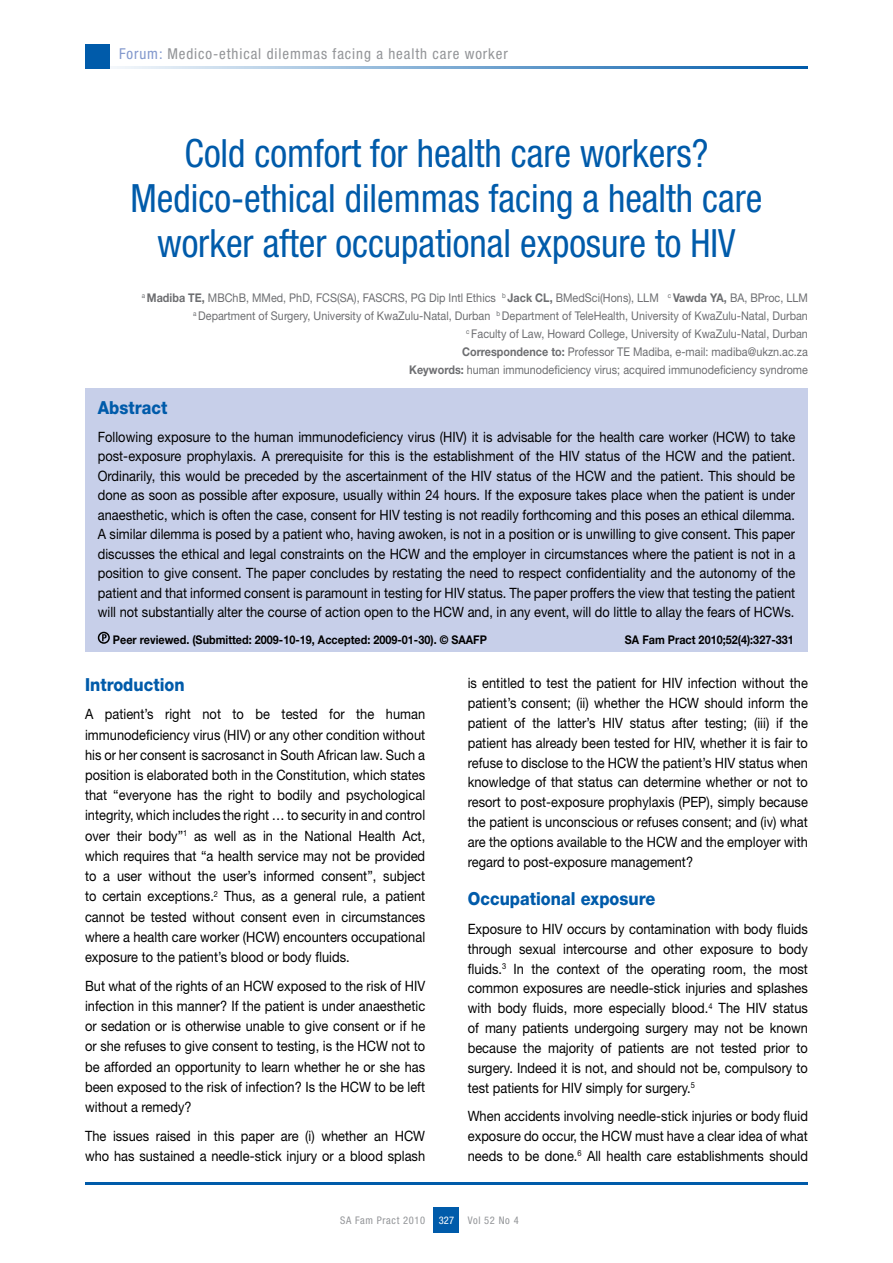
<style>
.page{position:relative;width:893px;height:1263px;background:#fff}
.page>*{position:absolute;margin:0;border:0;box-sizing:border-box;transform-origin:0 0}
.t1{font:condensed 39px/45px "Helvetica Neue LT Std";color:#005baa;text-align:center;scale:.96 1}
.t2{font:800 18px "Helvetica Neue LT Std";color:#005baa;scale:.9 1}
.t3{font:condensed 15px "Helvetica Neue LT Std";letter-spacing:.06em;color:#939598}
.t4{font:14.25px/20.2px "Helvetica Neue LT Std";color:#000;text-align:justify;scale:.9 1}
.t5{font:12px/18px "Helvetica Neue LT Std";color:#6d6e71;text-align:right;scale:.9 1}
.t6{font:700 12px "Helvetica Neue LT Std";color:#000;scale:.9 1}
.t7{font:condensed 10.5px "Helvetica Neue LT Std";letter-spacing:.06em;color:#939598}
.t8{font:condensed 10.5px "Helvetica Neue LT Std";color:#fff}
.s1{color:#8298cd}
.s2{font-weight:700}
</style>
<div class="page">
<hr style="left:85px;top:66px;width:723px;height:2px;background:#005baa">
<div style="left:85px;top:44px;width:24px;height:24px;background:#005baa"></div>
<div style="left:434px;top:1208px;width:25px;height:25px;background:#005baa"></div>
<hr style="left:85px;top:1182px;width:723px;height:2px;background:#005baa">
<div style="left:85px;top:388px;width:723px;height:264px;background:#c7cfe9"></div>
<div style="left:98px;top:632px;width:12px;height:12px;border:2px solid #000;border-radius:50%"></div>
<svg style="left:102px;top:634px;width:5px;height:7px"></svg>
<p class="t3" style="left:119px;top:45px;width:390px"><span class="s1">Forum:</span> Medico-ethical dilemmas facing a health care worker</p>
<h1 class="t1" style="left:130px;top:131px;width:660px">Cold comfort for health care workers?<br>Medico-ethical dilemmas facing a health care worker after occupational exposure to HIV</h1>
<p class="t5" style="left:142px;top:289px;width:742px"><sup>a</sup> <span class="s2">Madiba TE,</span> MBChB, MMed, PhD, FCS(SA), FASCRS, PG Dip Intl Ethics <sup>b</sup> <span class="s2">Jack CL,</span> BMedSci(Hons), LLM <sup>c</sup> <span class="s2">Vawda YA,</span> BA, BProc, LLM <sup>a</sup> Department of Surgery, University of KwaZulu-Natal, Durban <sup>b</sup> Department of TeleHealth, University of KwaZulu-Natal, Durban<br><sup>c</sup> Faculty of Law, Howard College, University of KwaZulu-Natal, Durban<br><span class="s2">Correspondence to:</span> Professor TE Madiba, e-mail: madiba@ukzn.ac.za<br><span class="s2">Keywords:</span> human immunodeficiency virus; acquired immunodeficiency syndrome</p>
<p class="t2" style="left:98px;top:397px;width:79px">Abstract</p>
<p class="t4" style="left:98px;top:427px;width:776px;line-height:19.5px">Following exposure to the human immunodeficiency virus (HIV) it is advisable for the health care worker (HCW) to take post-exposure prophylaxis. A prerequisite for this is the establishment of the HIV status of the HCW and the patient.<br>Ordinarily, this would be preceded by the ascertainment of the HIV status of the HCW and the patient. This should be done as soon as possible after exposure, usually within 24 hours. If the exposure takes place when the patient is under anaesthetic, which is often the case, consent for HIV testing is not readily forthcoming and this poses an ethical dilemma.<br>A similar dilemma is posed by a patient who, having awoken, is not in a position or is unwilling to give consent. This paper discusses the ethical and legal constraints on the HCW and the employer in circumstances where the patient is not in a position to give consent. The paper concludes by restating the need to respect confidentiality and the autonomy of the patient and that informed consent is paramount in testing for HIV status. The paper proffers the view that testing the patient will not substantially alter the course of action open to the HCW and, in any event, will do little to allay the fears of HCWs.</p>
<p class="t6" style="left:113px;top:632px;width:417px">Peer reviewed. (Submitted: 2009-10-19, Accepted: 2009-01-30). © SAAFP</p>
<p class="t6" style="left:625px;top:632px;width:189px">SA Fam Pract 2010;52(4):327-331</p>
<p class="t2" style="left:85px;top:673px;width:112px">Introduction</p>
<p class="t4" style="left:85px;top:704px;width:380px">A patient’s right not to be tested for the human immunodeficiency virus (HIV) or any other condition without his or her consent is sacrosanct in South African law. Such a position is elaborated both in the Constitution, which states that “everyone has the right to bodily and psychological integrity, which includes the right … to security in and control over their body”<sup>1</sup> as well as in the National Health Act, which requires that “a health service may not be provided to a user without the user’s informed consent”, subject to certain exceptions.<sup>2</sup> Thus, as a general rule, a patient cannot be tested without consent even in circumstances where a health care worker (HCW) encounters occupational exposure to the patient’s blood or body fluids.</p>
<p class="t4" style="left:85px;top:975px;width:380px">But what of the rights of an HCW exposed to the risk of HIV infection in this manner? If the patient is under anaesthetic or sedation or is otherwise unable to give consent or if he or she refuses to give consent to testing, is the HCW not to be afforded an opportunity to learn whether he or she has been exposed to the risk of infection? Is the HCW to be left without a remedy?</p>
<p class="t4" style="left:85px;top:1125px;width:379px">The issues raised in this paper are (i) whether an HCW who has sustained a needle-stick injury or a blood splash</p>
<p class="t4" style="left:468px;top:673px;width:380px">is entitled to test the patient for HIV infection without the patient’s consent; (ii) whether the HCW should inform the patient of the latter’s HIV status after testing; (iii) if the patient has already been tested for HIV, whether it is fair to refuse to disclose to the HCW the patient’s HIV status when knowledge of that status can determine whether or not to resort to post-exposure prophylaxis (PEP), simply because the patient is unconscious or refuses consent; and (iv) what are the options available to the HCW and the employer with regard to post-exposure management?</p>
<p class="t2" style="left:468px;top:888px;width:210px">Occupational exposure</p>
<p class="t4" style="left:468px;top:918px;width:379px">Exposure to HIV occurs by contamination with body fluids through sexual intercourse and other exposure to body fluids.<sup>3</sup> In the context of the operating room, the most common exposures are needle-stick injuries and splashes with body fluids, more especially blood.<sup>4</sup> The HIV status of many patients undergoing surgery may not be known because the majority of patients are not tested prior to surgery. Indeed it is not, and should not be, compulsory to test patients for HIV simply for surgery.<sup>5</sup></p>
<p class="t4" style="left:468px;top:1106px;width:379px">When accidents involving needle-stick injuries or body fluid exposure do occur, the HCW must have a clear idea of what needs to be done.<sup>6</sup> All health care establishments should</p>
<p class="t7" style="left:340px;top:1214px;width:87px">SA Fam Pract 2010</p>
<p class="t8" style="left:439px;top:1214px;width:17px">327</p>
<p class="t7" style="left:468px;top:1214px;width:52px">Vol 52 No 4</p>
</div>
